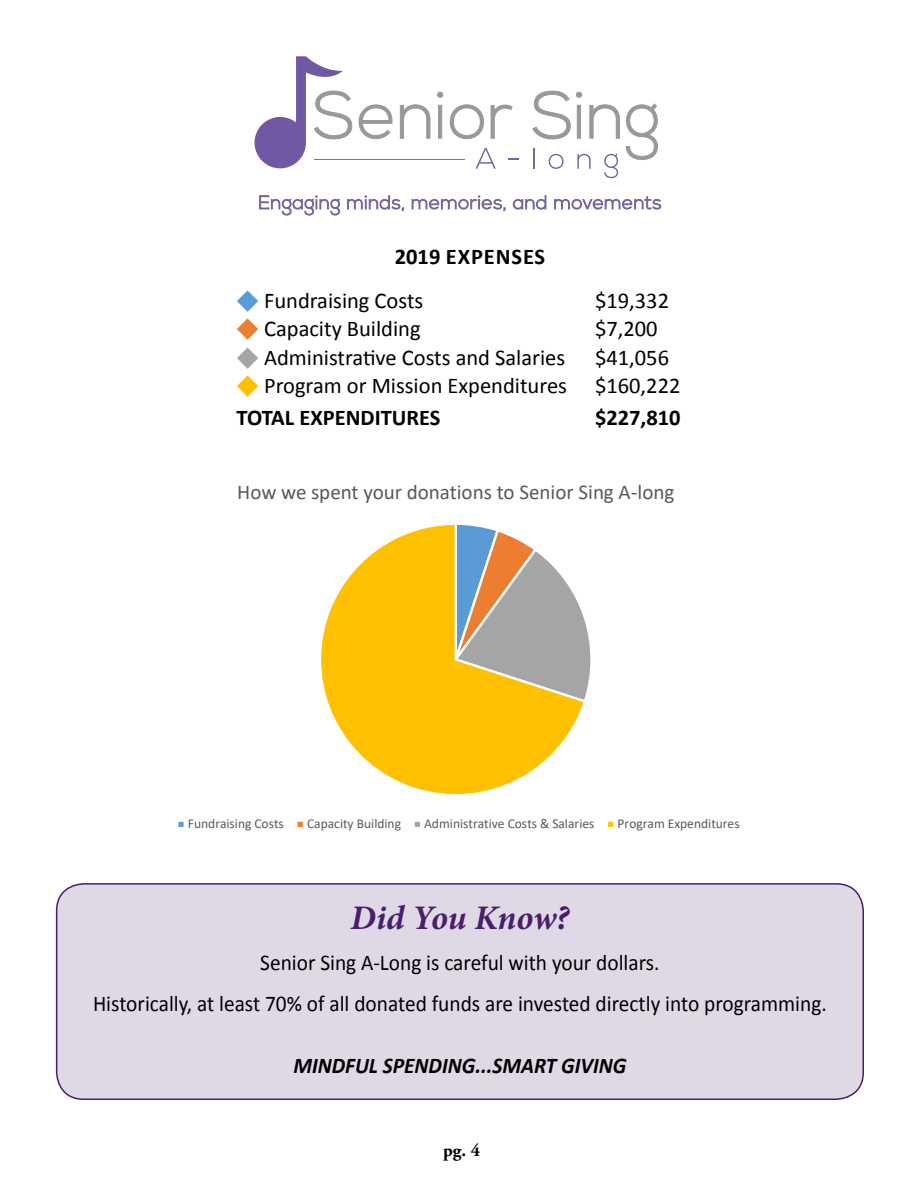
<style>
.page{position:relative;width:918px;height:1188px;background:#fff}
.page>*{position:absolute;margin:0;border:0;box-sizing:border-box;transform-origin:0 0}
.t1{font:italic 700 34.5px "Minion Pro";letter-spacing:-.005em;color:#4a1e6b}
.t2{font:22.5px/28.5px "Calibri";color:#000}
.t3{font:22.5px/41.2px "Calibri";color:#000;text-align:center;scale:.95 1}
.t4{font:italic 700 22.5px "Calibri";color:#000;scale:.95 1}
.t5{font:700 22.5px "Calibri";color:#000}
.t6{font:700 22.5px "Calibri";letter-spacing:.04em;color:#000}
.t7{font:21px "Calibri";color:#595959}
.t8{font:700 18px "Adobe Garamond";color:#000}
.t9{font:16.5px "Calibri";color:#000}
.t10{font:13.5px "Calibri";color:#595959}
</style>
<div class="page">
<div style="left:57px;top:884px;width:806px;height:215px;background:#dfd9e6;border-radius:27px"></div>
<div style="left:56px;top:883px;width:808px;height:217px;border:2px solid #4a1e6b;border-radius:27px"></div>
<svg style="left:178px;top:524px;width:436px;height:303px"></svg>
<svg style="left:476px;top:148px;width:20px;height:21px"></svg>
<hr style="left:533px;top:148px;width:2px;height:21px;background:#7764a0">
<svg style="left:549px;top:154px;width:14px;height:15px"></svg>
<svg style="left:577px;top:154px;width:14px;height:15px"></svg>
<svg style="left:604px;top:154px;width:14px;height:24px"></svg>
<hr style="left:314px;top:159px;width:151px;height:1px;background:#7764a0">
<svg style="left:259px;top:195px;width:81px;height:20px"></svg>
<svg style="left:347px;top:195px;width:57px;height:16px"></svg>
<svg style="left:412px;top:196px;width:94px;height:15px"></svg>
<svg style="left:513px;top:195px;width:33px;height:14px"></svg>
<svg style="left:554px;top:196px;width:107px;height:13px"></svg>
<svg style="left:255px;top:56px;width:97px;height:112px"></svg>
<svg style="left:359px;top:105px;width:34px;height:34px"></svg>
<svg style="left:400px;top:105px;width:30px;height:33px"></svg>
<svg style="left:438px;top:91px;width:5px;height:47px"></svg>
<svg style="left:450px;top:105px;width:34px;height:34px"></svg>
<svg style="left:491px;top:105px;width:21px;height:33px"></svg>
<svg style="left:533px;top:91px;width:37px;height:48px"></svg>
<svg style="left:576px;top:91px;width:6px;height:47px"></svg>
<svg style="left:590px;top:105px;width:30px;height:33px"></svg>
<svg style="left:626px;top:104px;width:32px;height:56px"></svg>
<p class="t6" style="left:395px;top:243px;width:152px">2019 EXPENSES</p>
<p class="t2" style="left:264px;top:285px;width:161px">Fundraising Costs</p>
<p class="t2" style="left:595px;top:285px;width:76px">$19,332</p>
<p class="t2" style="left:264px;top:314px;width:158px">Capacity Building</p>
<p class="t2" style="left:595px;top:314px;width:64px">$7,200</p>
<p class="t2" style="left:264px;top:342px;width:303px">Administrative Costs and Salaries</p>
<p class="t2" style="left:264px;top:342px;width:418px;text-indent:331px">$41,056<br>Program or Mission Expenditures $160,222</p>
<p class="t5" style="left:237px;top:403px;width:206px">TOTAL EXPENDITURES</p>
<p class="t5" style="left:595px;top:403px;width:87px">$227,810</p>
<p class="t7" style="left:237px;top:478px;width:439px">How we spent your donations to Senior Sing A-long</p>
<p class="t10" style="left:188px;top:814px;width:97px">Fundraising Costs</p>
<p class="t10" style="left:307px;top:814px;width:95px">Capacity Building</p>
<p class="t10" style="left:424px;top:814px;width:172px">Administrative Costs &amp; Salaries</p>
<p class="t10" style="left:618px;top:814px;width:124px">Program Expenditures</p>
<h1 class="t1" style="left:351px;top:894px;width:220px">Did You Know?</h1>
<p class="t3" style="left:93px;top:941px;width:774px">Senior Sing A-Long is careful with your dollars.<br>Historically, at least 70% of all donated funds are invested directly into programming.</p>
<p class="t9" style="left:402px;top:960px;width:47px">$7,200</p>
<p class="t9" style="left:132px;top:993px;width:224px">Administrative Costs and Salaries</p>
<p class="t9" style="left:402px;top:993px;width:56px">$41,056</p>
<p class="t4" style="left:293px;top:1051px;width:352px">MINDFUL SPENDING...SMART GIVING</p>
<p class="t9" style="left:402px;top:1061px;width:64px">$227,810</p>
<p class="t8" style="left:443px;top:1140px;width:39px">pg. 4</p>
</div>
